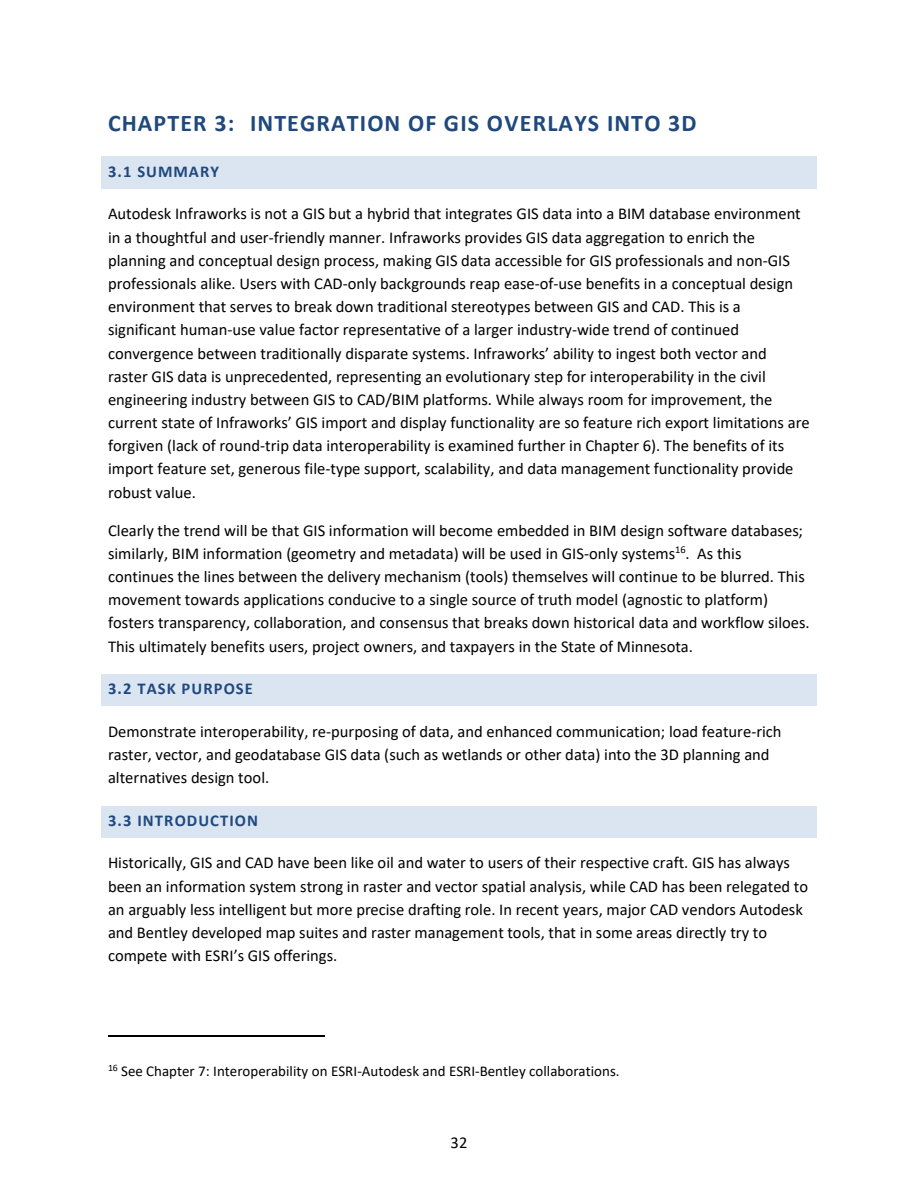
<style>
.page{position:relative;width:918px;height:1188px;background:#fff}
.page>*{position:absolute;margin:0;border:0;box-sizing:border-box;transform-origin:0 0}
.t1{font:700 24px "Calibri";letter-spacing:.045em;color:#1f497d}
.t2{font:16.5px/23.2px "Calibri";color:#000}
.t3{font:700 16.5px "Calibri";letter-spacing:.065em;color:#1f497d}
.t4{font:15px "Calibri";color:#000}
</style>
<div class="page">
<div style="left:106px;top:161px;width:706px;height:23px;background:#dbe5f1"></div>
<svg style="left:101px;top:157px;width:5px;height:4px"></svg>
<hr style="left:106px;top:157px;width:706px;height:4px;background:#dbe5f1">
<svg style="left:812px;top:157px;width:5px;height:4px"></svg>
<svg style="left:101px;top:184px;width:5px;height:5px"></svg>
<div style="left:106px;top:184px;width:706px;height:5px;background:#dbe5f1"></div>
<svg style="left:812px;top:184px;width:5px;height:5px"></svg>
<div style="left:101px;top:161px;width:5px;height:23px;background:#dbe5f1"></div>
<div style="left:812px;top:161px;width:5px;height:23px;background:#dbe5f1"></div>
<div style="left:106px;top:679px;width:706px;height:23px;background:#dbe5f1"></div>
<svg style="left:101px;top:674px;width:5px;height:5px"></svg>
<div style="left:106px;top:674px;width:706px;height:5px;background:#dbe5f1"></div>
<svg style="left:812px;top:674px;width:5px;height:5px"></svg>
<svg style="left:101px;top:702px;width:5px;height:4px"></svg>
<hr style="left:106px;top:702px;width:706px;height:4px;background:#dbe5f1">
<svg style="left:812px;top:702px;width:5px;height:4px"></svg>
<div style="left:101px;top:679px;width:5px;height:23px;background:#dbe5f1"></div>
<div style="left:812px;top:679px;width:5px;height:23px;background:#dbe5f1"></div>
<div style="left:106px;top:810px;width:706px;height:23px;background:#dbe5f1"></div>
<svg style="left:101px;top:806px;width:5px;height:4px"></svg>
<hr style="left:106px;top:806px;width:706px;height:4px;background:#dbe5f1">
<svg style="left:812px;top:806px;width:5px;height:4px"></svg>
<svg style="left:101px;top:833px;width:5px;height:5px"></svg>
<div style="left:106px;top:833px;width:706px;height:5px;background:#dbe5f1"></div>
<svg style="left:812px;top:833px;width:5px;height:5px"></svg>
<div style="left:101px;top:810px;width:5px;height:23px;background:#dbe5f1"></div>
<div style="left:812px;top:810px;width:5px;height:23px;background:#dbe5f1"></div>
<hr style="left:108px;top:1035px;width:216px;height:1px;background:#000">
<h1 class="t1" style="left:108px;top:113px;width:590px">CHAPTER 3: INTEGRATION OF GIS OVERLAYS INTO 3D</h1>
<p class="t3" style="left:108px;top:164px;width:113px">3.1 SUMMARY</p>
<p class="t2" style="left:108px;top:204px;width:703px">Autodesk Infraworks is not a GIS but a hybrid that integrates GIS data into a BIM database environment in a thoughtful and user-friendly manner. Infraworks provides GIS data aggregation to enrich the planning and conceptual design process, making GIS data accessible for GIS professionals and non-GIS professionals alike. Users with CAD-only backgrounds reap ease-of-use benefits in a conceptual design environment that serves to break down traditional stereotypes between GIS and CAD. This is a significant human-use value factor representative of a larger industry-wide trend of continued convergence between traditionally disparate systems. Infraworks’ ability to ingest both vector and raster GIS data is unprecedented, representing an evolutionary step for interoperability in the civil engineering industry between GIS to CAD/BIM platforms. While always room for improvement, the current state of Infraworks’ GIS import and display functionality are so feature rich export limitations are forgiven (lack of round-trip data interoperability is examined further in Chapter 6). The benefits of its import feature set, generous file-type support, scalability, and data management functionality provide robust value.</p>
<p class="t2" style="left:108px;top:520px;width:703px">Clearly the trend will be that GIS information will become embedded in BIM design software databases; similarly, BIM information (geometry and metadata) will be used in GIS-only systems<sup>16</sup>. As this continues the lines between the delivery mechanism (tools) themselves will continue to be blurred. This movement towards applications conducive to a single source of truth model (agnostic to platform) fosters transparency, collaboration, and consensus that breaks down historical data and workflow siloes.<br>This ultimately benefits users, project owners, and taxpayers in the State of Minnesota.</p>
<p class="t3" style="left:108px;top:682px;width:146px">3.2 TASK PURPOSE</p>
<p class="t2" style="left:108px;top:721px;width:675px">Demonstrate interoperability, re-purposing of data, and enhanced communication; load feature-rich raster, vector, and geodatabase GIS data (such as wetlands or other data) into the 3D planning and alternatives design tool.</p>
<p class="t3" style="left:108px;top:814px;width:152px">3.3 INTRODUCTION</p>
<p class="t2" style="left:108px;top:853px;width:702px">Historically, GIS and CAD have been like oil and water to users of their respective craft. GIS has always been an information system strong in raster and vector spatial analysis, while CAD has been relegated to an arguably less intelligent but more precise drafting role. In recent years, major CAD vendors Autodesk and Bentley developed map suites and raster management tools, that in some areas directly try to compete with ESRI’s GIS offerings.</p>
<p class="t4" style="left:108px;top:1065px;width:513px"><sup>16</sup> See Chapter 7: Interoperability on ESRI-Autodesk and ESRI-Bentley collaborations.</p>
<p class="t2" style="left:451px;top:1132px;width:18px">32</p>
</div>
